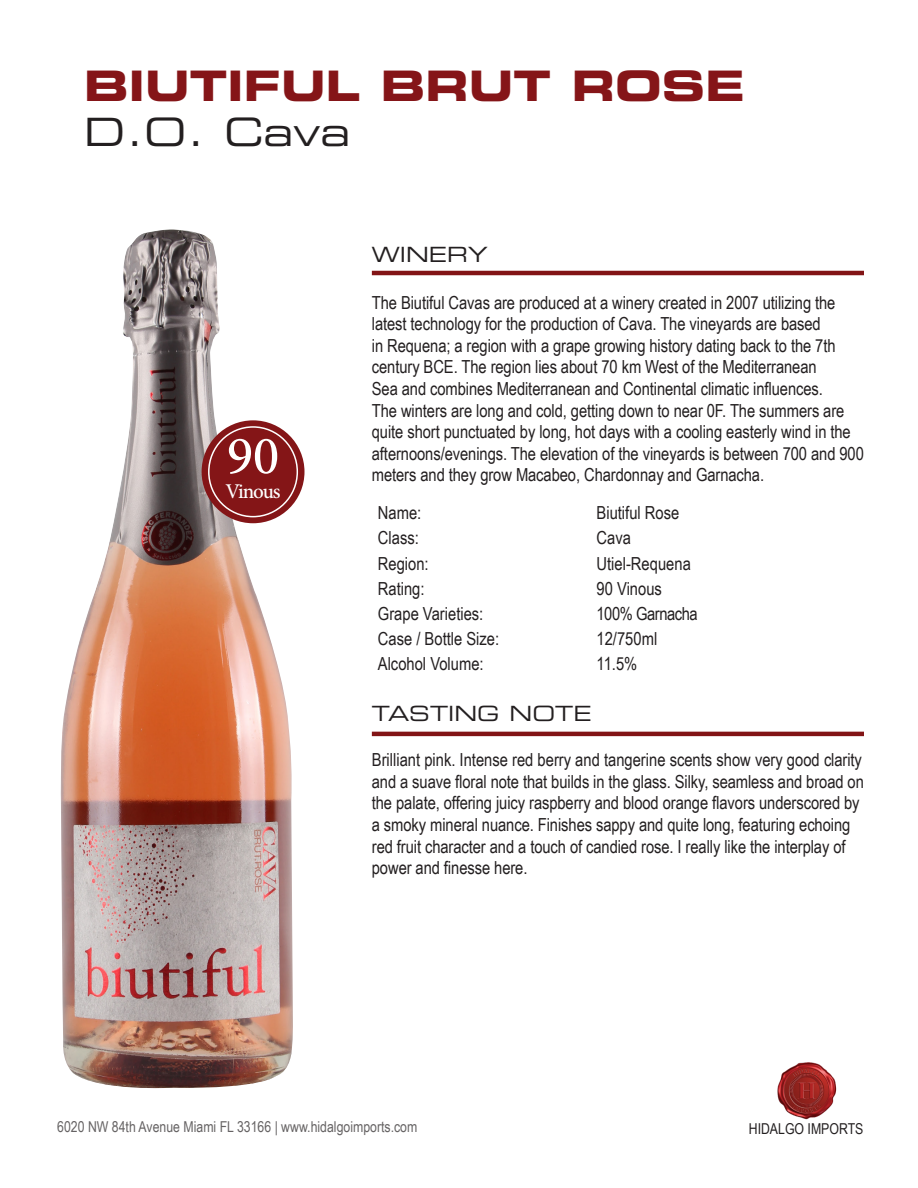
<style>
.page{position:relative;width:918px;height:1188px;background:#fff}
.page>*{position:absolute;margin:0;border:0;box-sizing:border-box;transform-origin:0 0}
.t1{font:500 54px "Minion Pro";color:#fff}
.t2{font:42px "Eurostile LT Std Bold Ex 2";color:#851518}
.t3{font:39px "Eurostile LT Std Ex 2";color:#231f20}
.t4{font:21px "Eurostile LT Std Ex 2";color:#231f20}
.t5{font:500 21px "Minion Pro";letter-spacing:-.055em;color:#fff}
.t6{font:18px/21.6px "Arial Narrow";letter-spacing:-.005em;color:#231f20}
.t7{font:18px "Arial Narrow";letter-spacing:-.025em;color:#231f20}
.t8{font:15px "Arial Narrow";color:#231f20}
</style>
<div class="page">
<hr style="left:372px;top:732px;width:492px;height:4px;background:#821416">
<hr style="left:372px;top:271px;width:492px;height:4px;background:#821416">
<img style="left:777px;top:1062px;width:60px;height:58px">
<img style="left:60px;top:229px;width:233px;height:860px">
<div style="left:202px;top:420px;width:102px;height:103px;background:#841517;border-radius:50%"></div>
<div style="left:208px;top:426px;width:90px;height:91px;border:2px solid #fff;border-radius:50%"></div>
<p class="t2" style="left:84px;top:56px;width:662px">BIUTIFUL BRUT ROSE</p>
<p class="t3" style="left:84px;top:105px;width:268px">D.O. Cava</p>
<p class="t1" style="left:227px;top:419px;width:54px">90</p>
<p class="t5" style="left:225px;top:477px;width:57px">Vinous</p>
<p class="t4" style="left:372px;top:240px;width:118px">WINERY</p>
<p class="t6" style="left:372px;top:291px;width:494px">The Biutiful Cavas are produced at a winery created in 2007 utilizing the latest technology for the production of Cava. The vineyards are based<br>in Requena; a region with a grape growing history dating back to the 7th century BCE. The region lies about 70 km West of the Mediterranean<br>Sea and combines Mediterranean and Continental climatic influences.<br>The winters are long and cold, getting down to near 0F. The summers are quite short punctuated by long, hot days with a cooling easterly wind in the afternoons/evenings. The elevation of the vineyards is between 700 and 900 meters and they grow Macabeo, Chardonnay and Garnacha.</p>
<p class="t6" style="left:378px;top:502px;width:45px">Name:</p>
<p class="t6" style="left:597px;top:502px;width:84px">Biutiful Rose</p>
<p class="t6" style="left:378px;top:527px;width:43px">Class:</p>
<p class="t6" style="left:597px;top:527px;width:36px">Cava</p>
<p class="t6" style="left:378px;top:552px;width:52px">Region:</p>
<p class="t6" style="left:597px;top:552px;width:96px">Utiel-Requena</p>
<p class="t6" style="left:378px;top:577px;width:48px">Rating:</p>
<p class="t6" style="left:597px;top:577px;width:67px">90 Vinous</p>
<p class="t6" style="left:378px;top:602px;width:107px">Grape Varieties:</p>
<p class="t7" style="left:597px;top:600px;width:103px">100% Garnacha</p>
<p class="t6" style="left:378px;top:627px;width:123px">Case / Bottle Size:</p>
<p class="t6" style="left:597px;top:627px;width:62px">12/750ml</p>
<p class="t6" style="left:378px;top:652px;width:107px">Alcohol Volume:</p>
<p class="t6" style="left:597px;top:652px;width:42px">11.5%</p>
<p class="t4" style="left:372px;top:699px;width:221px">TASTING NOTE</p>
<p class="t6" style="left:372px;top:748px;width:494px">Brilliant pink. Intense red berry and tangerine scents show very good clarity and a suave floral note that builds in the glass. Silky, seamless and broad on the palate, offering juicy raspberry and blood orange flavors underscored by a smoky mineral nuance. Finishes sappy and quite long, featuring echoing red fruit character and a touch of candied rose. I really like the interplay of power and finesse here.</p>
<p class="t8" style="left:57px;top:1116px;width:362px">6020 NW 84th Avenue Miami FL 33166 | www.hidalgoimports.com</p>
<p class="t8" style="left:749px;top:1118px;width:116px">HIDALGO IMPORTS</p>
</div>
